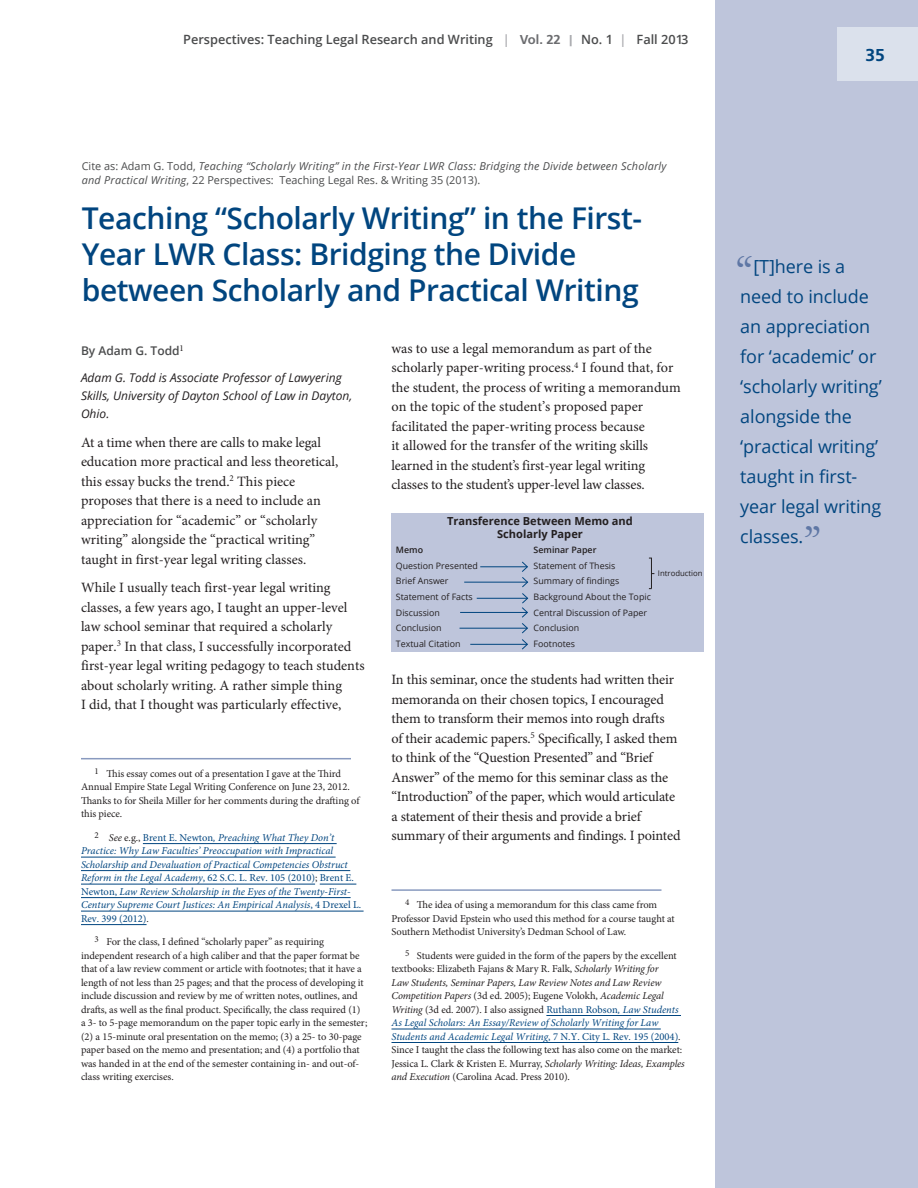
<style>
.page{position:relative;width:918px;height:1188px;background:#fff}
.page>*{position:absolute;margin:0;border:0;box-sizing:border-box;transform-origin:0 0}
._06_pull_quote_copy{font:42px "EB Garamond SC";color:#5f77a5}
.article_header{font:600 30px/36px "Open Sans";letter-spacing:-.015em;color:#01457f}
._06_pull_quote_copy-2{font:18px/30px "Open Sans";letter-spacing:-.005em;color:#01457f}
.t1{font:700 18px "Carto Gothic Std";color:#01457f}
._03_article_body_p6{font:14.25px/19.5px "Minion Pro";color:#231f20}
.t2{font:600 12.75px "Open Sans";color:#4b4c4d}
._03_article_author_b{font:italic 12px/18px "Open Sans";color:#231f20}
._03_article_author{font:600 12px "Open Sans";color:#4b4c4d}
.t3{font:700 11.1px/12.1px "Open Sans";color:#231f20;text-align:center}
._02_article_cite_as{font:italic 10.8px/13.8px "Open Sans";letter-spacing:.02em;color:#4b4c4d}
._05_footnote_next{font:10.5px/13.5px "Minion Pro";letter-spacing:-.005em;color:#231f20}
._05_footnote_next-2{font:italic 10.5px/13.5px "Minion Pro";color:#01457f}
.t4{font:8.85px "Open Sans";color:#231f20}
.t5{font:600 8.85px "Open Sans";color:#231f20}
.t6{font:7.8px "Open Sans";color:#231f20}
.s1{color:#a8a9ad}
.s2{font-family:"Carto Gothic Std";font-weight:700;font-size:13.5px;color:#6c6d70}
.s3{font-family:"Carto Gothic Std";font-weight:700;font-size:13.5px;color:#a8a9ad}
.s4{font-style:normal}
.s5{color:#231f20}
.s6{font-style:normal;color:#231f20}
.s7{font-style:italic}
.s8{color:#01457f}
.s9{font-style:italic;color:#01457f}
</style>
<div class="page">
<div style="left:716px;top:0;width:202px;height:1188px;background:#bec5db"></div>
<div style="left:837px;top:27px;width:81px;height:54px;background:#dbe1ec"></div>
<div style="left:392px;top:513px;width:296px;height:41px;background:#bec5db"></div>
<hr style="left:81px;top:758px;width:270px;height:1px;background:#899abf">
<hr style="left:143px;top:843px;width:194px;height:1px;background:#01457f">
<hr style="left:81px;top:857px;width:255px;height:1px;background:#01457f">
<hr style="left:81px;top:870px;width:269px;height:1px;background:#01457f">
<hr style="left:81px;top:884px;width:234px;height:1px;background:#01457f">
<hr style="left:320px;top:884px;width:36px;height:1px;background:#01457f">
<hr style="left:81px;top:897px;width:270px;height:1px;background:#01457f">
<hr style="left:81px;top:911px;width:283px;height:1px;background:#01457f">
<hr style="left:81px;top:924px;width:66px;height:1px;background:#01457f">
<hr style="left:392px;top:889px;width:270px;height:2px;background:#899abf">
<hr style="left:546px;top:1015px;width:135px;height:1px;background:#01457f">
<hr style="left:392px;top:1029px;width:269px;height:1px;background:#01457f">
<hr style="left:392px;top:1042px;width:286px;height:1px;background:#01457f">
<div style="left:684px;top:513px;width:20px;height:138px;background:#bec5db"></div>
<div style="left:392px;top:517px;width:296px;height:134px;background:#bec5db"></div>
<hr style="left:460px;top:628px;width:67px;height:1px;background:#01457f">
<hr style="left:470px;top:644px;width:57px;height:1px;background:#01457f">
<hr style="left:480px;top:566px;width:47px;height:1px;background:#01457f">
<hr style="left:464px;top:582px;width:64px;height:1px;background:#01457f">
<hr style="left:477px;top:598px;width:51px;height:1px;background:#01457f">
<hr style="left:460px;top:612px;width:67px;height:1px;background:#01457f">
<svg style="left:521px;top:561px;width:8px;height:89px"></svg>
<hr style="left:651px;top:558px;width:1px;height:30px;background:#231f20">
<p class="t2" style="left:183px;top:31px;width:507px">Perspectives: Teaching Legal Research and Writing <span class="s1">|</span> <span class="s2">Vol. 22</span> <span class="s3">|</span> No. 1 <span class="s1">|</span> Fall 2013</p>
<h3 class="t1" style="left:866px;top:44px;width:21px">35</h3>
<p class="_02_article_cite_as" style="left:82px;top:159px;width:586px"><span class="s4">Cite as: Adam G. Todd,</span> Teaching “Scholarly Writing” in the First-Year LWR Class: Bridging the Divide between Scholarly and Practical Writing<span class="s4">, 22 Perspectives: Teaching Legal Res. &amp; Writing 35 (2013).</span></p>
<p class="article_header" style="left:82px;top:200px;width:562px">Teaching “Scholarly Writing” in the First-<br>Year LWR Class: Bridging the Divide between Scholarly and Practical Writing</p>
<p class="_03_article_author" style="left:81px;top:343px;width:104px">By Adam G. Todd<sup>1</sup></p>
<p class="_03_article_author_b" style="left:81px;top:369px;width:273px">Adam G. Todd is Associate Professor of Lawyering<br>Skills, University of Dayton School of Law in Dayton,<br>Ohio.</p>
<p class="_03_article_body_p6" style="left:81px;top:433px;width:259px">At a time when there are calls to make legal education more practical and less theoretical, this essay bucks the trend.<sup>2</sup> This piece proposes that there is a need to include an appreciation for “academic” or “scholarly writing” alongside the “practical writing” taught in first-year legal writing classes.</p>
<p class="_03_article_body_p6" style="left:81px;top:578px;width:285px">While I usually teach first-year legal writing classes, a few years ago, I taught an upper-level law school seminar that required a scholarly paper.<sup>3</sup> In that class, I successfully incorporated first-year legal writing pedagogy to teach students about scholarly writing. A rather simple thing<br>I did, that I thought was particularly effective,</p>
<p class="_05_footnote_next" style="left:81px;top:767px;width:280px;text-indent:14px"><sup>1</sup> This essay comes out of a presentation I gave at the Third Annual Empire State Legal Writing Conference on June 23, 2012.<br>Thanks to for Sheila Miller for her comments during the drafting of this piece.</p>
<p class="_05_footnote_next-2" style="left:81px;top:830px;width:282px;text-indent:14px"><sup>2</sup> <span class="s5">See</span> <span class="s6">e.g.,</span> <span class="s4">Brent E. Newton</span>, Preaching What They Don’t Practice: Why Law Faculties’ Preoccupation with Impractical Scholarship and Devaluation of Practical Competencies Obstruct Reform in the Legal Academy<span class="s4">, 62 S.C. L. Rev. 105 (2010)</span><span class="s6">;</span> <span class="s4">Brent E.<br>Newton,</span> Law Review Scholarship in the Eyes of the Twenty-First-Century Supreme Court Justices: An Empirical Analysis<span class="s4">, 4 Drexel L.<br>Rev. 399 (2012)</span><span class="s6">.</span></p>
<p class="_05_footnote_next" style="left:81px;top:935px;width:288px;text-indent:14px"><sup>3</sup> For the class, I defined “scholarly paper” as requiring independent research of a high caliber and that the paper format be that of a law review comment or article with footnotes; that it have a length of not less than 25 pages; and that the process of developing it include discussion and review by me of written notes, outlines, and drafts, as well as the final product. Specifically, the class required (1) a 3- to 5-page memorandum on the paper topic early in the semester; (2) a 15-minute oral presentation on the memo; (3) a 25- to 30-page paper based on the memo and presentation; and (4) a portfolio that was handed in at the end of the semester containing in- and out-of&shy;class writing exercises.</p>
<p class="_03_article_body_p6" style="left:392px;top:338px;width:291px">was to use a legal memorandum as part of the scholarly paper-writing process.<sup>4</sup> I found that, for the student, the process of writing a memorandum on the topic of the student’s proposed paper facilitated the paper-writing process because<br>it allowed for the transfer of the writing skills learned in the student’s first-year legal writing classes to the student’s upper-level law classes.</p>
<p class="t3" style="left:447px;top:515px;width:187px">Transference Between Memo and<br>Scholarly Paper</p>
<p class="t5" style="left:396px;top:544px;width:29px">Memo</p>
<p class="t5" style="left:534px;top:544px;width:64px">Seminar Paper</p>
<p class="t4" style="left:396px;top:560px;width:84px">Question Presented</p>
<p class="t4" style="left:534px;top:560px;width:83px">Statement of Thesis</p>
<p class="t6" style="left:658px;top:568px;width:46px">Introduction</p>
<p class="t4" style="left:396px;top:575px;width:54px">Brief Answer</p>
<p class="t4" style="left:534px;top:575px;width:87px">Summary of findings</p>
<p class="t4" style="left:396px;top:591px;width:78px">Statement of Facts</p>
<p class="t4" style="left:534px;top:591px;width:119px">Background About the Topic</p>
<p class="t4" style="left:396px;top:606px;width:46px">Discussion</p>
<p class="t4" style="left:534px;top:606px;width:115px">Central Discussion of Paper</p>
<p class="t4" style="left:396px;top:622px;width:47px">Conclusion</p>
<p class="t4" style="left:534px;top:622px;width:47px">Conclusion</p>
<p class="t4" style="left:396px;top:638px;width:66px">Textual Citation</p>
<p class="t4" style="left:534px;top:638px;width:43px">Footnotes</p>
<p class="_03_article_body_p6" style="left:392px;top:670px;width:291px">In this seminar, once the students had written their memoranda on their chosen topics, I encouraged them to transform their memos into rough drafts<br>of their academic papers.<sup>5</sup> Specifically, I asked them to think of the “Question Presented” and “Brief Answer” of the memo for this seminar class as the “Introduction” of the paper, which would articulate a statement of their thesis and provide a brief summary of their arguments and findings. I pointed</p>
<p class="_05_footnote_next" style="left:392px;top:898px;width:285px;text-indent:14px"><sup>4</sup> The idea of using a memorandum for this class came from<br>Professor David Epstein who used this method for a course taught at<br>Southern Methodist University’s Dedman School of Law.</p>
<p class="_05_footnote_next" style="left:392px;top:948px;width:295px;text-indent:14px"><sup>5</sup> Students were guided in the form of the papers by the excellent textbooks: Elizabeth Fajans &amp; Mary R. Falk, <span class="s7">Scholarly Writing for<br>Law Students, Seminar Papers, Law Review Notes and Law Review Competition Papers</span> (3d ed. 2005); Eugene Volokh, <span class="s7">Academic Legal Writing</span> (3d ed. 2007). I also assigned <span class="s8">Ruthann Robson</span><span class="s9">, Law Students As Legal Scholars: An Essay/Review of Scholarly Writing for Law Students and Academic Legal Writing</span><span class="s8">, 7 N.Y. City L. Rev. 195 (2004)</span>.<br>Since I taught the class the following text has also come on the market:<br>Jessica L. Clark &amp; Kristen E. Murray, <span class="s7">Scholarly Writing: Ideas, Examples and Execution</span> (Carolina Acad. Press 2010).</p>
<p class="_06_pull_quote_copy" style="left:736px;top:241px;width:19px">“</p>
<p class="_06_pull_quote_copy-2" style="left:740px;top:251px;width:143px;text-indent:13px">[T]here is a need to include an appreciation for ‘academic’ or ‘scholarly writing’ alongside the ‘practical writing’ taught in first&shy;year legal writing classes.</p>
<p class="_06_pull_quote_copy" style="left:803px;top:511px;width:19px">”</p>
</div>
